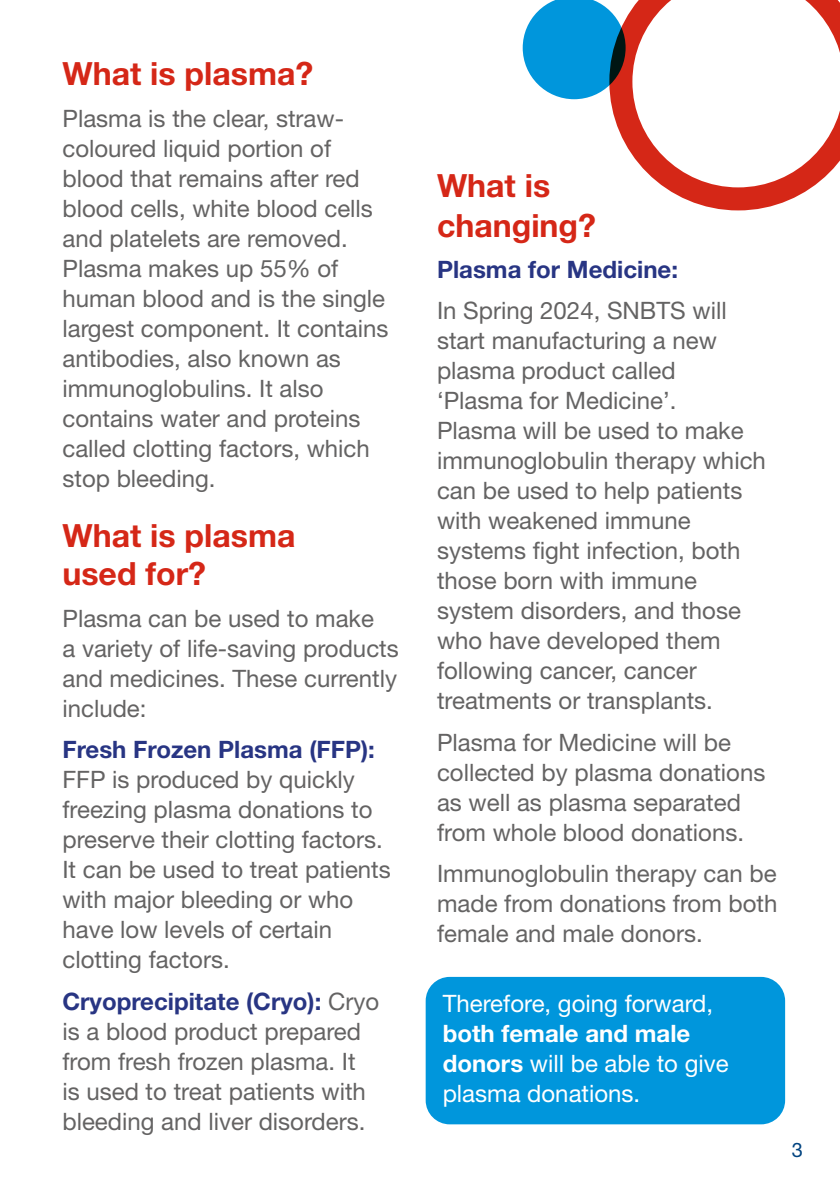
<style>
.page{position:relative;width:840px;height:1191px;background:#fff}
.page>*{position:absolute;margin:0;border:0;box-sizing:border-box;transform-origin:0 0}
.Sub_heading{font:700 32px/38px "Helvetica Neue LT Std";color:#d52717}
.NSS_Paragraph_Style{font:700 32px/40px "Helvetica Neue LT Std";color:#d52717}
.Sub_heading-2{font:24px/30px "Helvetica Neue LT Std";color:#646363}
.NSS_Paragraph_Style-2{font:24px/30px "Helvetica Neue LT Std";color:#646363}
.Sub_heading-3{font:24px/30px "Helvetica Neue LT Std";color:#fff}
.Sub_heading-4{font:700 24px "Helvetica Neue LT Std";color:#283583}
.t1{font:20px "Helvetica Neue LT Std";color:#004380}
.s1{font-weight:700;color:#283583}
.s2{font-weight:700}
</style>
<div class="page">
<div style="left:425px;top:977px;width:359px;height:147px;background:#0096dc;border-radius:24px"></div>
<svg style="left:610px;top:0;width:229px;height:210px"></svg>
<svg style="left:522px;top:0;width:103px;height:99px;background:#309bcf"></svg>
<p class="Sub_heading" style="left:62px;top:54px;width:252px">What is plasma?</p>
<p class="Sub_heading-2" style="left:62px;top:103px;width:327px">Plasma is the clear, straw&shy;coloured liquid portion of blood that remains after red blood cells, white blood cells and platelets are removed.<br>Plasma makes up 55% of human blood and is the single largest component. It contains antibodies, also known as immunoglobulins. It also contains water and proteins called clotting factors, which stop bleeding.</p>
<p class="Sub_heading" style="left:62px;top:516px;width:234px">What is plasma used for?</p>
<p class="Sub_heading-2" style="left:62px;top:603px;width:338px">Plasma can be used to make<br>a variety of life-saving products and medicines. These currently include:</p>
<p class="NSS_Paragraph_Style-2" style="left:62px;top:734px;width:330px"><span class="s1">Fresh Frozen Plasma (FFP):<br></span>FFP is produced by quickly freezing plasma donations to preserve their clotting factors.<br>It can be used to treat patients with major bleeding or who have low levels of certain clotting factors.</p>
<p class="NSS_Paragraph_Style-2" style="left:62px;top:985px;width:318px"><span class="s1">Cryoprecipitate (Cryo):</span> Cryo is a blood product prepared from fresh frozen plasma. It<br>is used to treat patients with bleeding and liver disorders.</p>
<p class="NSS_Paragraph_Style" style="left:437px;top:164px;width:160px">What is changing?</p>
<p class="Sub_heading-4" style="left:437px;top:254px;width:242px">Plasma for Medicine:</p>
<p class="Sub_heading-2" style="left:437px;top:295px;width:330px">In Spring 2024, SNBTS will start manufacturing a new plasma product called ‘Plasma for Medicine’.<br>Plasma will be used to make immunoglobulin therapy which can be used to help patients with weakened immune systems fight infection, both those born with immune system disorders, and those who have developed them following cancer, cancer treatments or transplants.</p>
<p class="Sub_heading-2" style="left:437px;top:727px;width:330px">Plasma for Medicine will be collected by plasma donations as well as plasma separated from whole blood donations.</p>
<p class="Sub_heading-2" style="left:437px;top:858px;width:342px;text-align:justify">Immunoglobulin therapy can be made from donations from both female and male donors.</p>
<p class="Sub_heading-3" style="left:442px;top:988px;width:287px">Therefore, going forward, <span class="s2">both female and male donors</span> will be able to give plasma donations.</p>
<p class="t1" style="left:791px;top:1138px;width:13px">3</p>
</div>
